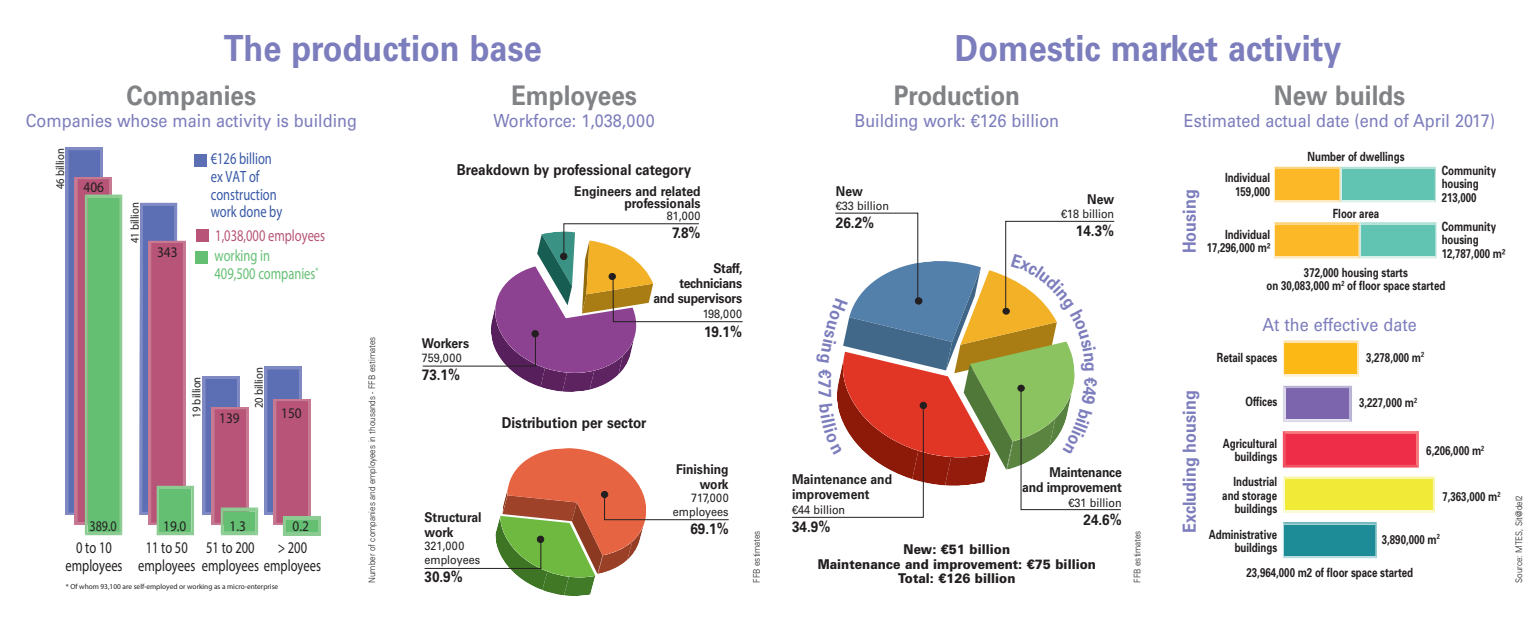
<style>
.page{position:relative;width:1531px;height:617px;background:#fff}
.page>*{position:absolute;margin:0;border:0;box-sizing:border-box;transform-origin:0 0}
.Titre{font:700 36px "Univers";color:#7c7dbc;scale:.9 1}
.SousTitre{font:700 27px "Univers";color:#808285;scale:.9 1}
.SoussousTitre{font:18px "Univers";color:#7c7dbc;scale:.9 1}
.SoussousTitre-2{font:700 18px "Univers";color:#7c7dbc;scale:.9 1}
.t1{font:16.35px/17.7px "Myriad Pro";color:#231f20;text-align:center;scale:.77 1}
.t2{font:16.35px/17.7px "Myriad Pro";color:#3758a6;scale:.77 1}
.t3{font:16.35px/20.5px "Myriad Pro";color:#b75477;scale:.77 1}
.t4{font:16.35px "Myriad Pro";color:#64bf73;scale:.77 1}
.legende_bold_10{font:700 15px "Univers";color:#231f20;scale:.9 1}
.t5{font:14.7px "Myriad Pro";color:#231f20;scale:.9 1}
.t6{font:14.7px "Myriad Pro";color:#231f20;scale:.82 1}
.legende_bold_9{font:700 13.5px/15px "Univers";color:#231f20;text-align:right;scale:.9 1}
.legende_bold_9-2{font:700 13.5px/15px "Univers";letter-spacing:-.02em;color:#231f20;text-align:right;scale:.9 1}
.legende{font:900 13.5px/14.2px "Univers";color:#231f20;text-align:center;scale:.9 1}
.legende_bold_10-2{font:700 13.5px/15px "Univers";color:#231f20;scale:.9 1}
.t7{font:700 12.75px/13.6px "Univers";color:#231f20;text-align:right;scale:.76 1}
.t8{font:700 12.6px/13.6px "Univers";color:#231f20;text-align:right;scale:.76 1}
.legende-2{font:12px/13.5px "Univers";color:#231f20;scale:.9 1}
.legende_bold_9-3{font:12px "Univers";color:#231f20;scale:.9 1}
.t9{font:11.85px "Myriad Pro";color:#231f20;scale:.9 1}
.SoussousTitre-3{font:300 9px "Univers";color:#231f20;scale:.9 1}
.t10{font:7.35px "Myriad Pro";color:#231f20}
.s1{color:#64bf73}
</style>
<div class="page">
<svg style="left:422px;top:223px;width:321px;height:169px"></svg>
<div style="left:609px;top:273px;width:7px;height:7px;border:1px solid #231f20;border-radius:50%"></div>
<svg style="left:424px;top:448px;width:305px;height:148px"></svg>
<div style="left:601px;top:491px;width:7px;height:6px;background:#231f20;border-radius:50%"></div>
<div style="left:601px;top:491px;width:7px;height:7px;border:1px solid #231f20;border-radius:50%"></div>
<svg style="left:1274px;top:222px;width:162px;height:36px;background:#bac376"></svg>
<svg style="left:1274px;top:167px;width:161px;height:35px;background:#a9c483"></svg>
<svg style="left:1283px;top:340px;width:76px;height:36px;background:#fcc033"></svg>
<svg style="left:1283px;top:386px;width:69px;height:36px;background:#8d7ab7"></svg>
<svg style="left:1283px;top:431px;width:136px;height:36px;background:#ee374f"></svg>
<svg style="left:1283px;top:476px;width:152px;height:36px;background:#f2ed4e"></svg>
<svg style="left:1283px;top:522px;width:93px;height:36px;background:#3096a0"></svg>
<div style="left:195px;top:251px;width:13px;height:12px;background:#64bf73"></div>
<div style="left:194px;top:154px;width:12px;height:12px;background:#5c6eb4"></div>
<div style="left:196px;top:229px;width:12px;height:12px;background:#b75477"></div>
<svg style="left:203px;top:376px;width:55px;height:159px"></svg>
<div style="left:224px;top:511px;width:31px;height:20px;background:#64bf73"></div>
<svg style="left:66px;top:148px;width:56px;height:387px;background:#81a38a"></svg>
<svg style="left:139px;top:203px;width:55px;height:332px"></svg>
<div style="left:159px;top:489px;width:32px;height:42px;background:#64bf73"></div>
<svg style="left:265px;top:367px;width:55px;height:168px"></svg>
<div style="left:286px;top:519px;width:31px;height:12px;background:#64bf73"></div>
<svg style="left:792px;top:212px;width:329px;height:306px"></svg>
<p class="Titre" style="left:224px;top:27px;width:355px">The production base</p>
<p class="Titre" style="left:955px;top:27px;width:431px">Domestic market activity</p>
<p class="SousTitre" style="left:127px;top:80px;width:146px">Companies</p>
<p class="SoussousTitre" style="left:26px;top:110px;width:369px">Companies whose main activity is building</p>
<p class="SousTitre" style="left:511px;top:80px;width:141px">Employees</p>
<p class="SoussousTitre" style="left:493px;top:110px;width:181px">Workforce: 1,038,000</p>
<p class="SousTitre" style="left:1274px;top:80px;width:148px">New builds</p>
<p class="SoussousTitre" style="left:1184px;top:110px;width:347px">Estimated actual date (end of April 2017)</p>
<p class="SousTitre" style="left:894px;top:80px;width:142px">Production</p>
<p class="SoussousTitre" style="left:854px;top:110px;width:229px">Building work: €126 billion</p>
<p class="t9" style="left:53px;top:189px;width:47px;rotate:-90deg">46 billion</p>
<p class="t5" style="left:84px;top:178px;width:24px">406</p>
<p class="t9" style="left:128px;top:243px;width:47px;rotate:-90deg">41 billion</p>
<p class="t5" style="left:157px;top:243px;width:24px">343</p>
<p class="t2" style="left:211px;top:149px;width:94px">€126 billion ex VAT of construction work done by</p>
<p class="t3" style="left:214px;top:225px;width:145px">1,038,000 employees <span class="s1">working in</span></p>
<p class="t4" style="left:214px;top:263px;width:137px">409,500 companies<sup>*</sup></p>
<p class="t9" style="left:189px;top:417px;width:47px;rotate:-90deg">19 billion</p>
<p class="t5" style="left:219px;top:409px;width:24px">139</p>
<p class="t9" style="left:251px;top:408px;width:47px;rotate:-90deg">20 billion</p>
<p class="t5" style="left:281px;top:404px;width:24px">150</p>
<p class="t6" style="left:89px;top:517px;width:35px">389.0</p>
<p class="t5" style="left:230px;top:517px;width:20px">1.3</p>
<p class="t5" style="left:293px;top:517px;width:20px">0.2</p>
<p class="t5" style="left:163px;top:517px;width:27px">19.0</p>
<p class="t1" style="left:65px;top:538px;width:76px">0 to 10 employees</p>
<p class="t1" style="left:138px;top:538px;width:239px;text-align:left;text-indent:8px">11 to 50<br>employees employees employees</p>
<p class="t1" style="left:206px;top:538px;width:64px">51 to 200</p>
<p class="t1" style="left:278px;top:538px;width:40px">&gt; 200</p>
<p class="t10" style="left:66px;top:581px;width:214px">* Of whom 93,100 are self-employed or working as a micro-enterprise</p>
<p class="SoussousTitre-3" style="left:366px;top:583px;width:275px;rotate:-90deg">Number of companies and employees in thousands - FFB estimates</p>
<p class="legende_bold_10" style="left:457px;top:161px;width:262px">Breakdown by professional category</p>
<p class="legende_bold_9-2" style="left:422px;top:336px;width:54px">Workers</p>
<p class="legende-2" style="left:422px;top:351px;width:46px">759,000</p>
<p class="legende_bold_10" style="left:422px;top:366px;width:44px">73.1%</p>
<p class="legende_bold_9" style="left:574px;top:186px;width:142px;line-height:12px">Engineers and related professionals</p>
<p class="legende-2" style="left:667px;top:209px;width:39px">81,000</p>
<p class="legende_bold_10" style="left:672px;top:224px;width:33px">7.8%</p>
<p class="legende_bold_9-2" style="left:653px;top:260px;width:100px">Staff, technicians<br>and supervisors</p>
<p class="legende-2" style="left:703px;top:307px;width:45px">198,000</p>
<p class="legende_bold_10" style="left:704px;top:323px;width:44px">19.1%</p>
<p class="legende_bold_10" style="left:502px;top:414px;width:162px">Distribution per sector</p>
<p class="legende_bold_10-2" style="left:424px;top:509px;width:65px">Structural work</p>
<p class="legende-2" style="left:424px;top:539px;width:64px">321,000 employees</p>
<p class="legende_bold_10" style="left:424px;top:567px;width:44px">30.9%</p>
<p class="legende_bold_9" style="left:676px;top:461px;width:60px">Finishing work</p>
<p class="legende-2" style="left:673px;top:491px;width:64px;text-align:right">717,000 employees</p>
<p class="legende_bold_10" style="left:690px;top:520px;width:44px">69.1%</p>
<p class="SoussousTitre-3" style="left:751px;top:583px;width:60px;rotate:-90deg">FFB estimates</p>
<p class="legende_bold_9-2" style="left:836px;top:184px;width:32px">New</p>
<p class="legende-2" style="left:836px;top:199px;width:61px">€33 billion</p>
<p class="legende_bold_10" style="left:836px;top:214px;width:44px">26.2%</p>
<p class="legende_bold_9-2" style="left:1087px;top:192px;width:32px">New</p>
<p class="legende-2" style="left:1061px;top:207px;width:60px">€18 billion</p>
<p class="legende_bold_10" style="left:1076px;top:222px;width:44px">14.3%</p>
<p class="legende_bold_9" style="left:792px;top:471px;width:113px;text-align:left">Maintenance and improvement</p>
<p class="legende_bold_9-3" style="left:792px;top:502px;width:61px">€44 billion</p>
<p class="legende_bold_10" style="left:792px;top:517px;width:44px">34.9%</p>
<p class="legende_bold_9-2" style="left:1022px;top:465px;width:112px">Maintenance<br>and improvement</p>
<p class="legende-2" style="left:1068px;top:496px;width:61px">€31 billion</p>
<p class="legende_bold_10" style="left:1083px;top:511px;width:44px">24.6%</p>
<p class="legende" style="left:818px;top:542px;width:311px">New: €51 billion<br>Maintenance and improvement: €75 billion</p>
<p class="legende" style="left:898px;top:570px;width:132px">Total: €126 billion</p>
<p class="SoussousTitre-3" style="left:1132px;top:583px;width:60px;rotate:-90deg">FFB estimates</p>
<p class="SoussousTitre-2" style="left:1179px;top:253px;width:72px;rotate:-90deg">Housing</p>
<p class="t8" style="left:1225px;top:171px;width:61px">Individual<br>159,000</p>
<p class="t8" style="left:1206px;top:227px;width:85px">Individual<br>17,296,000 m²</p>
<p class="t8" style="left:1307px;top:150px;width:129px">Number of dwellings</p>
<p class="t8" style="left:1333px;top:207px;width:62px">Floor area</p>
<p class="t8" style="left:1441px;top:163px;width:73px;text-align:left">Community housing<br>213,000</p>
<p class="t8" style="left:1441px;top:219px;width:85px;text-align:left">Community housing<br>12,787,000 m²</p>
<p class="t8" style="left:1266px;top:265px;width:237px;text-align:center">372,000 housing starts<br>on 30,083,000 m<sup>2</sup> of floor space started</p>
<p class="SoussousTitre" style="left:1262px;top:314px;width:173px">At the effective date</p>
<p class="t7" style="left:1217px;top:350px;width:81px">Retail spaces</p>
<p class="t7" style="left:1366px;top:350px;width:78px">3,278,000 m<sup>2</sup></p>
<p class="SoussousTitre-2" style="left:1179px;top:533px;width:160px;rotate:-90deg">Excluding housing</p>
<p class="t7" style="left:1245px;top:394px;width:43px">Offices</p>
<p class="t7" style="left:1223px;top:436px;width:73px">Agricultural buildings</p>
<p class="t7" style="left:1222px;top:474px;width:74px">Industrial and storage buildings</p>
<p class="t7" style="left:1209px;top:527px;width:92px">Administrative buildings</p>
<p class="t7" style="left:1359px;top:396px;width:78px">3,227,000 m<sup>2</sup></p>
<p class="t7" style="left:1426px;top:443px;width:78px">6,206,000 m<sup>2</sup></p>
<p class="t7" style="left:1442px;top:489px;width:78px">7,363,000 m<sup>2</sup></p>
<p class="t7" style="left:1382px;top:532px;width:78px">3,890,000 m<sup>2</sup></p>
<p class="t7" style="left:1246px;top:565px;width:221px">23,964,000 m2 of floor space started</p>
<p class="SoussousTitre-3" style="left:1513px;top:583px;width:99px;rotate:-90deg">Source: MTES, Sit@del2</p>
</div>
